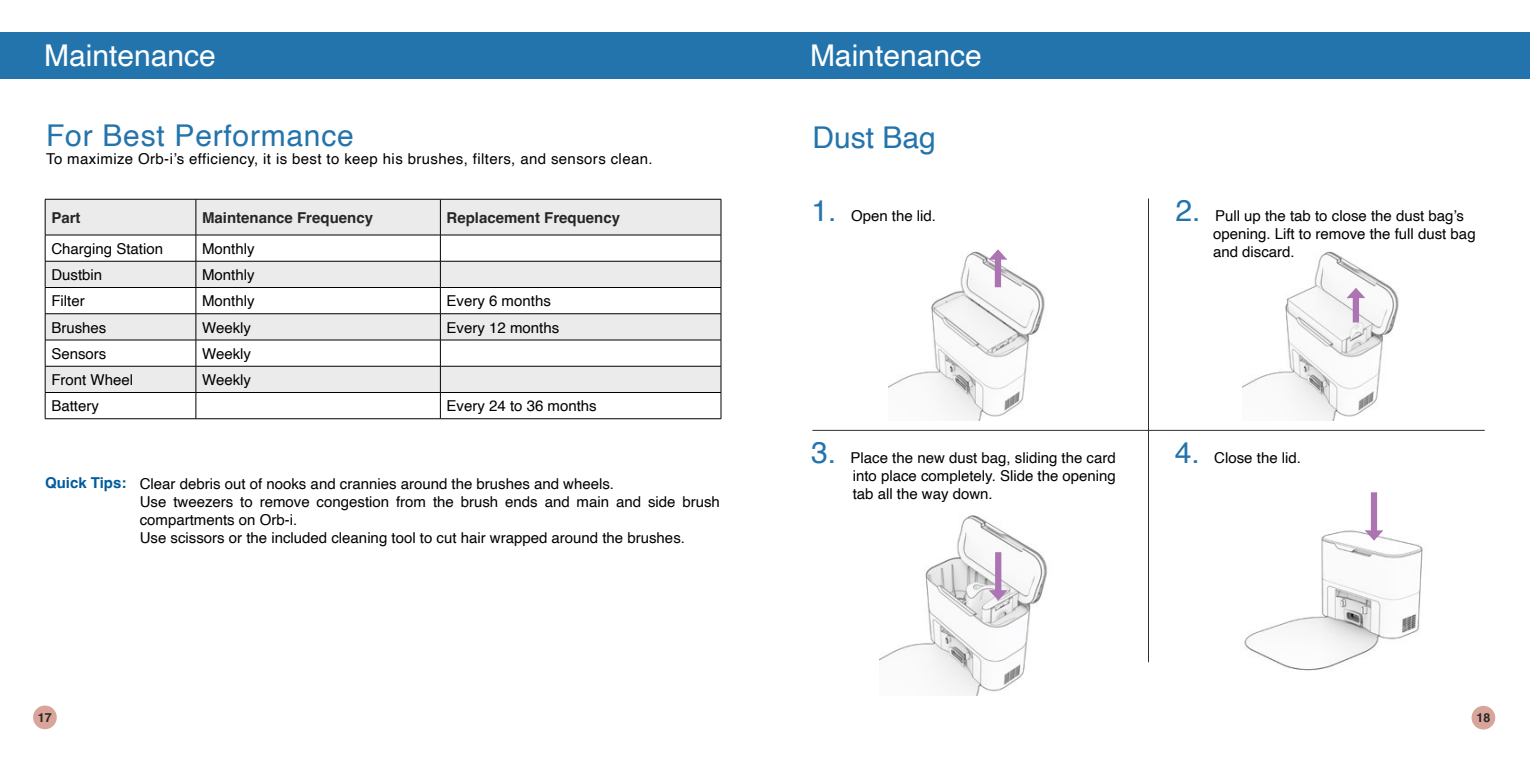
<style>
.page{position:relative;width:1530px;height:765px;background:#fff}
.page>*{position:absolute;margin:0;border:0;box-sizing:border-box;transform-origin:0 0}
.t1{font:30px "Helvetica";letter-spacing:.025em;color:#2374ac}
.t2{font:30px "Helvetica";color:#fff}
.t3{font:15px/18px "Helvetica";color:#000}
.t4{font:15px "Helvetica";letter-spacing:.025em;color:#000}
.t5{font:700 15px "Helvetica";color:#262626}
.t6{font:700 12.5px "Helvetica";color:#282828}
.s1{font-weight:700;color:#005c9d}
.s2{font-size:30px;color:#2374ac}
</style>
<div class="page">
<div style="left:0;top:32px;width:765px;height:46px;background:#2374ac"></div>
<svg style="left:46px;top:200px;width:675px;height:192px;fill:#ecebeb"></svg>
<hr style="left:45px;top:199px;width:151px;height:1px;background:#000">
<hr style="left:45px;top:199px;width:1px;height:36px;background:#000">
<hr style="left:196px;top:199px;width:244px;height:1px;background:#000">
<hr style="left:196px;top:199px;width:1px;height:36px;background:#000">
<hr style="left:440px;top:199px;width:281px;height:1px;background:#000">
<hr style="left:440px;top:199px;width:1px;height:36px;background:#000">
<hr style="left:721px;top:199px;width:1px;height:36px;background:#000">
<hr style="left:45px;top:235px;width:151px;height:1px;background:#000">
<hr style="left:196px;top:235px;width:244px;height:1px;background:#000">
<hr style="left:440px;top:235px;width:281px;height:1px;background:#000">
<hr style="left:45px;top:261px;width:151px;height:1px;background:#000">
<hr style="left:196px;top:261px;width:244px;height:1px;background:#000">
<hr style="left:440px;top:261px;width:281px;height:1px;background:#000">
<hr style="left:45px;top:287px;width:151px;height:1px;background:#000">
<hr style="left:196px;top:287px;width:244px;height:1px;background:#000">
<hr style="left:440px;top:287px;width:281px;height:1px;background:#000">
<hr style="left:45px;top:314px;width:151px;height:1px;background:#000">
<hr style="left:196px;top:314px;width:244px;height:1px;background:#000">
<hr style="left:440px;top:314px;width:281px;height:1px;background:#000">
<hr style="left:45px;top:340px;width:151px;height:1px;background:#000">
<hr style="left:196px;top:340px;width:244px;height:1px;background:#000">
<hr style="left:440px;top:340px;width:281px;height:1px;background:#000">
<hr style="left:45px;top:366px;width:151px;height:1px;background:#000">
<hr style="left:196px;top:366px;width:244px;height:1px;background:#000">
<hr style="left:440px;top:366px;width:281px;height:1px;background:#000">
<hr style="left:45px;top:392px;width:151px;height:1px;background:#000">
<svg style="left:45px;top:235px;width:1px;height:184px"></svg>
<hr style="left:196px;top:392px;width:244px;height:1px;background:#000">
<svg style="left:196px;top:235px;width:1px;height:184px"></svg>
<hr style="left:440px;top:392px;width:281px;height:1px;background:#000">
<svg style="left:440px;top:235px;width:1px;height:184px"></svg>
<svg style="left:721px;top:235px;width:1px;height:184px"></svg>
<hr style="left:45px;top:419px;width:151px;height:1px;background:#000">
<hr style="left:196px;top:419px;width:244px;height:1px;background:#000">
<hr style="left:440px;top:419px;width:281px;height:1px;background:#000">
<div style="left:765px;top:32px;width:765px;height:46px;background:#2374ac"></div>
<img style="left:888px;top:251px;width:157px;height:170px">
<img style="left:880px;top:515px;width:168px;height:181px">
<div style="left:995px;top:259px;width:6px;height:28px;background:#ac74b2"></div>
<svg style="left:988px;top:249px;width:20px;height:12px"></svg>
<hr style="left:1148px;top:198px;width:1px;height:464px;background:#303030">
<hr style="left:812px;top:430px;width:673px;height:1px;background:#303030">
<img style="left:1242px;top:251px;width:157px;height:170px">
<div style="left:1353px;top:297px;width:6px;height:25px;background:#ac74b2"></div>
<svg style="left:1346px;top:287px;width:20px;height:12px"></svg>
<div style="left:995px;top:552px;width:6px;height:39px;background:#ac74b2"></div>
<svg style="left:988px;top:589px;width:20px;height:12px"></svg>
<img style="left:1244px;top:507px;width:179px;height:164px">
<div style="left:1371px;top:492px;width:6px;height:39px;background:#ac74b2"></div>
<svg style="left:1364px;top:529px;width:20px;height:12px"></svg>
<div style="left:1472px;top:706px;width:23px;height:24px;background:#d9a49a;border-radius:50%"></div>
<div style="left:33px;top:706px;width:24px;height:23px;background:#d9a49a;border-radius:50%"></div>
<h1 class="t2" style="left:44px;top:33px;width:173px">Maintenance</h1>
<h1 class="t1" style="left:46px;top:113px;width:309px">For Best Performance</h1>
<p class="t4" style="left:46px;top:148px;width:608px">To maximize Orb-i’s efficiency, it is best to keep his brushes, filters, and sensors clean.</p>
<p class="t5" style="left:51px;top:208px;width:31px">Part</p>
<p class="t5" style="left:202px;top:208px;width:172px">Maintenance Frequency</p>
<p class="t5" style="left:447px;top:208px;width:175px">Replacement Frequency</p>
<p class="t3" style="left:51px;top:240px;width:113px">Charging Station</p>
<p class="t3" style="left:202px;top:240px;width:54px">Monthly</p>
<p class="t3" style="left:51px;top:266px;width:52px">Dustbin</p>
<p class="t3" style="left:202px;top:266px;width:54px">Monthly</p>
<p class="t3" style="left:51px;top:292px;width:35px">Filter</p>
<p class="t3" style="left:202px;top:292px;width:54px">Monthly</p>
<p class="t3" style="left:447px;top:292px;width:106px">Every 6 months</p>
<p class="t3" style="left:51px;top:319px;width:57px">Brushes</p>
<p class="t3" style="left:202px;top:319px;width:50px">Weekly</p>
<p class="t3" style="left:447px;top:319px;width:114px">Every 12 months</p>
<p class="t3" style="left:51px;top:345px;width:57px">Sensors</p>
<p class="t3" style="left:202px;top:345px;width:50px">Weekly</p>
<p class="t3" style="left:51px;top:371px;width:83px">Front Wheel</p>
<p class="t3" style="left:202px;top:371px;width:50px">Weekly</p>
<p class="t3" style="left:51px;top:397px;width:49px">Battery</p>
<p class="t3" style="left:447px;top:397px;width:152px">Every 24 to 36 months</p>
<p class="t3" style="left:140px;top:476px;width:582px;text-indent:-95px"><span class="s1">Quick Tips:</span> Clear debris out of nooks and crannies around the brushes and wheels.<br>Use tweezers to remove congestion from the brush ends and main and side brush compartments on Orb-i.<br>Use scissors or the included cleaning tool to cut hair wrapped around the brushes.</p>
<h1 class="t2" style="left:810px;top:33px;width:173px">Maintenance</h1>
<h1 class="t1" style="left:812px;top:114px;width:125px">Dust Bag</h1>
<p class="t3" style="left:811px;top:208px;width:126px"><span class="s2">1.</span> Open the lid.</p>
<p class="t3" style="left:1213px;top:208px;width:264px;text-indent:-38px"><span class="s2">2.</span> Pull up the tab to close the dust bag’s opening. Lift to remove the full dust bag and discard.</p>
<p class="t3" style="left:811px;top:449px;width:306px"><span class="s2">3.</span> Place the new dust bag, sliding the card</p>
<p class="t3" style="left:1175px;top:449px;width:128px"><span class="s2">4.</span> Close the lid.</p>
<p class="t3" style="left:853px;top:467px;width:265px">into place completely. Slide the opening tab all the way down.</p>
<p class="t6" style="left:38px;top:710px;width:15px">17</p>
<p class="t6" style="left:1476px;top:710px;width:15px">18</p>
</div>
